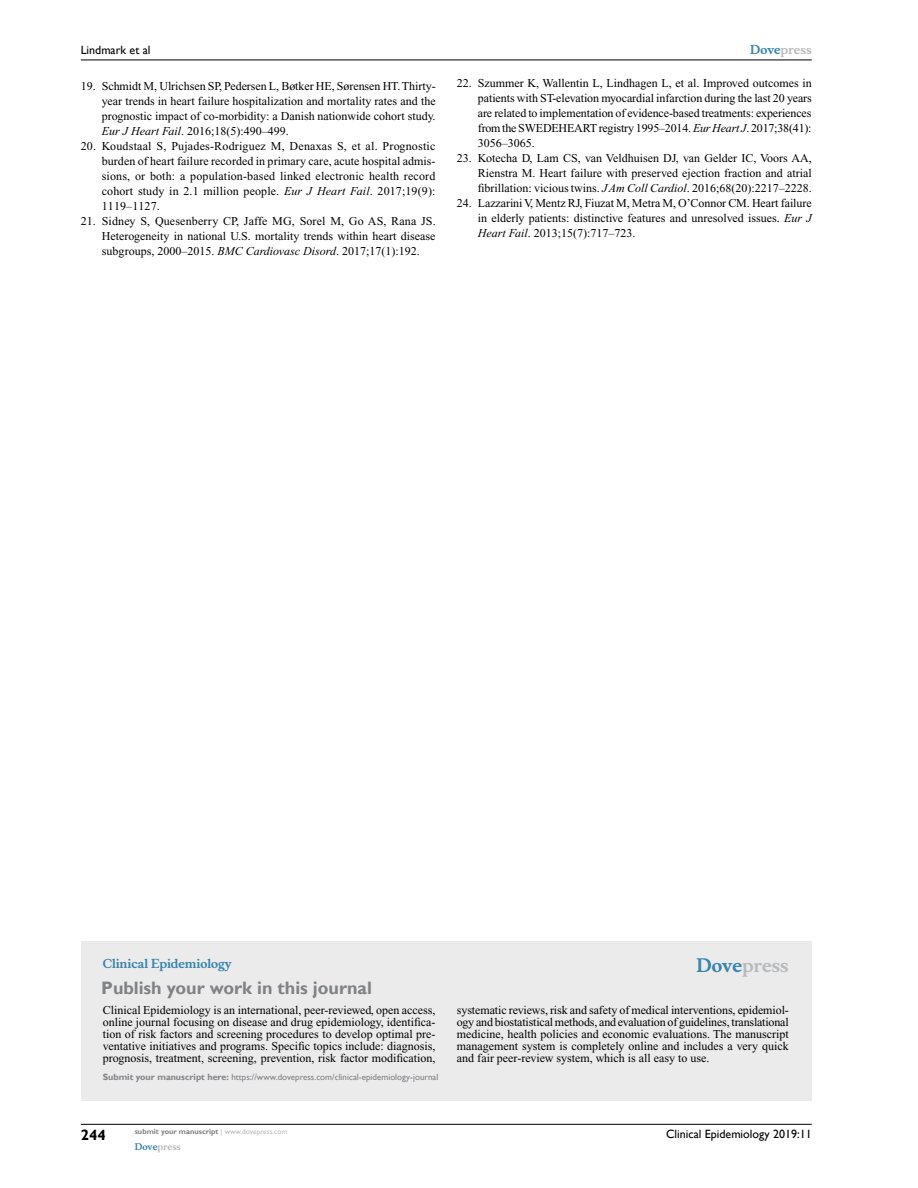
<style>
.page{position:relative;width:918px;height:1188px;background:#fff}
.page>*{position:absolute;margin:0;border:0;box-sizing:border-box;transform-origin:0 0}
.t1{font:700 18px "Gill Sans";color:#808285}
.t2{font:700 18px "Musee";color:#b8babc}
.t3{font:700 15px "Gill Sans";color:#000}
.t4{font:12px/15px "Times New Roman";color:#000;text-align:justify}
.t5{font:12px "Gill Sans";color:#000}
.t6{font:700 12px "Musee";color:#3785ad}
.t7{font:700 12px "Musee";color:#b8babc}
.t8{font:9px "Gill Sans";color:#808285}
.t9{font:700 9px "Musee";color:#b8babc}
.t10{font:700 7.5px "Gill Sans";color:#808285}
.s1{font-style:italic}
.s2{color:#3785ad}
.s3{font-weight:700}
.s4{font-weight:400;color:#b8babc}
</style>
<div class="page">
<div style="left:81px;top:941px;width:731px;height:159px;background:#ebebec"></div>
<hr style="left:81px;top:1124px;width:731px;height:1px;background:#000">
<hr style="left:81px;top:60px;width:731px;height:1px;background:#000">
<p class="t5" style="left:81px;top:43px;width:71px">Lindmark et al</p>
<p class="t4" style="left:102px;top:79px;width:336px;text-indent:-21px">19. Schmidt M, Ulrichsen SP, Pedersen L, Bøtker HE, Sørensen HT. Thirty&shy;year trends in heart failure hospitalization and mortality rates and the prognostic impact of co-morbidity: a Danish nationwide cohort study.<br><span class="s1">Eur J Heart Fail</span>. 2016;18(5):490–499.</p>
<p class="t4" style="left:102px;top:139px;width:335px;text-indent:-21px">20. Koudstaal S, Pujades-Rodriguez M, Denaxas S, et al. Prognostic burden of heart failure recorded in primary care, acute hospital admis&shy;sions, or both: a population-based linked electronic health record cohort study in 2.1 million people. <span class="s1">Eur J Heart Fail</span>. 2017;19(9):<br>1119–1127.</p>
<p class="t4" style="left:102px;top:214px;width:336px;text-indent:-21px">21. Sidney S, Quesenberry CP, Jaffe MG, Sorel M, Go AS, Rana JS.<br>Heterogeneity in national U.S. mortality trends within heart disease subgroups, 2000–2015. <span class="s1">BMC Cardiovasc Disord</span>. 2017;17(1):192.</p>
<p class="t7" style="left:750px;top:43px;width:63px"><span class="s2">Dove</span>press</p>
<p class="t4" style="left:478px;top:76px;width:336px;text-indent:-21px">22. Szummer K, Wallentin L, Lindhagen L, et al. Improved outcomes in patients with ST-elevation myocardial infarction during the last 20 years are related to implementation of evidence-based treatments: experiences from the SWEDEHEART registry 1995–2014. <span class="s1">Eur Heart J</span>. 2017;38(41):<br>3056–3065.</p>
<p class="t4" style="left:478px;top:151px;width:335px;text-indent:-21px">23. Kotecha D, Lam CS, van Veldhuisen DJ, van Gelder IC, Voors AA, Rienstra M. Heart failure with preserved ejection fraction and atrial fibrillation: vicious twins. <span class="s1">J Am Coll Cardiol</span>. 2016;68(20):2217–2228.</p>
<p class="t4" style="left:478px;top:196px;width:335px;text-indent:-21px">24. Lazzarini V, Mentz RJ, Fiuzat M, Metra M, O’Connor CM. Heart failure in elderly patients: distinctive features and unresolved issues. <span class="s1">Eur J Heart Fail</span>. 2013;15(7):717–723.</p>
<p class="t6" style="left:103px;top:956px;width:130px">Clinical Epidemiology</p>
<h1 class="t1" style="left:101px;top:977px;width:272px">Publish your work in this journal</h1>
<h1 class="t2" style="left:697px;top:955px;width:94px"><span class="s2">Dove</span>press</h1>
<p class="t4" style="left:103px;top:1004px;width:334px;line-height:12px">Clinical Epidemiology is an international, peer-reviewed, open access, online journal focusing on disease and drug epidemiology, identifica&shy;tion of risk factors and screening procedures to develop optimal pre&shy;ventative initiatives and programs. Specific topics include: diagnosis, prognosis, treatment, screening, prevention, risk factor modification,</p>
<p class="t4" style="left:457px;top:1004px;width:334px;line-height:12px">systematic reviews, risk and safety of medical interventions, epidemiol&shy;ogy and biostatistical methods, and evaluation of guidelines, translational medicine, health policies and economic evaluations. The manuscript management system is completely online and includes a very quick and fair peer-review system, which is all easy to use.</p>
<p class="t8" style="left:103px;top:1072px;width:337px"><span class="s3">Submit your manuscript here:</span> https://www.dovepress.com/clinical-epidemiology-journal</p>
<p class="t3" style="left:81px;top:1126px;width:26px">244</p>
<p class="t10" style="left:135px;top:1127px;width:154px">submit your manuscript <span class="s4">| www.dovepress.com</span></p>
<p class="t9" style="left:135px;top:1141px;width:48px"><span class="s2">Dove</span>press</p>
<p class="t5" style="left:666px;top:1127px;width:147px">Clinical Epidemiology 2019:11</p>
</div>
